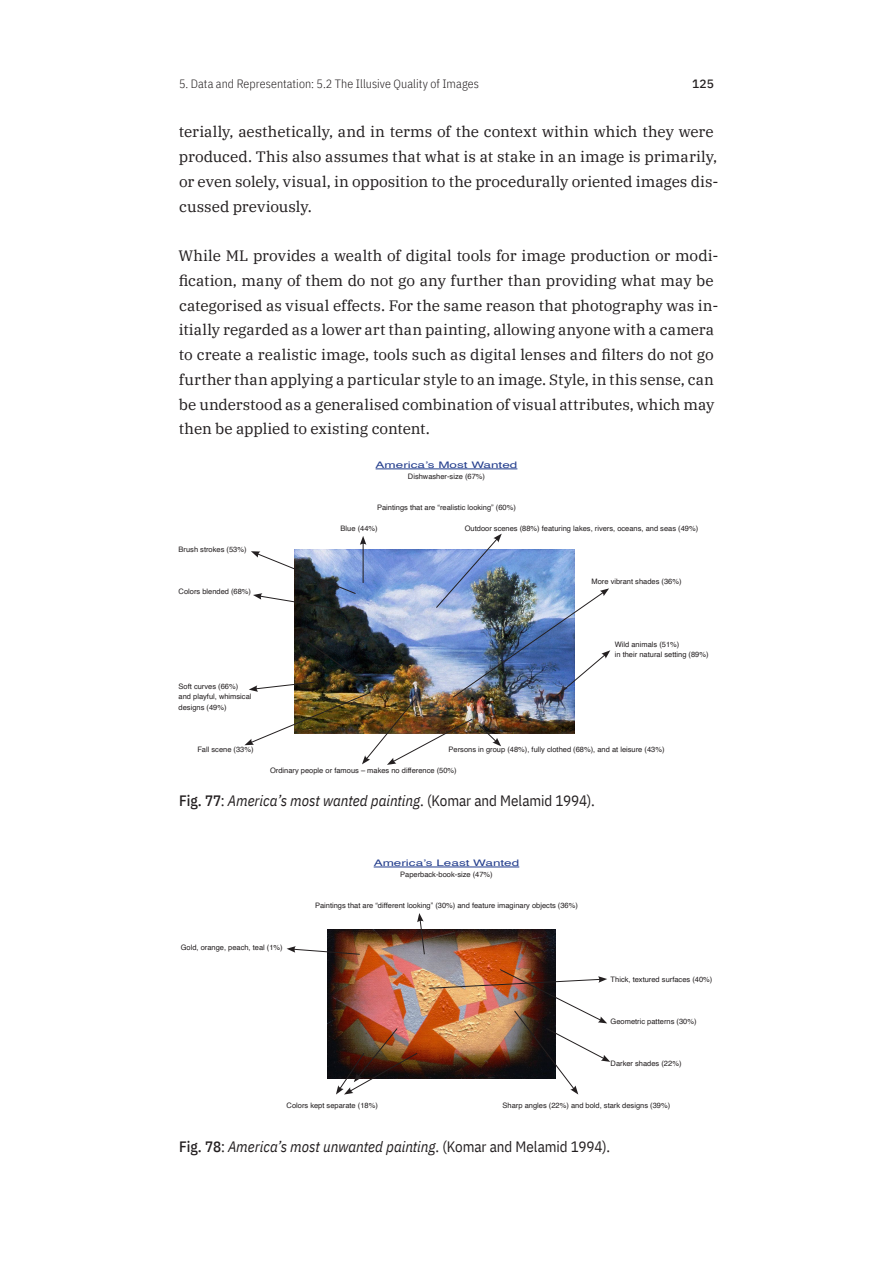
<style>
.page{position:relative;width:893px;height:1263px;background:#fff}
.page>*{position:absolute;margin:0;border:0;box-sizing:border-box;transform-origin:0 0}
.t1{font:15px/24.8px "IBM Plex Serif";color:#231f20}
.t2{font:italic 15px "IBM Plex Sans Cond";letter-spacing:-.005em;color:#231f20}
.t3{font:300 12px "IBM Plex Sans Cond";letter-spacing:.005em;color:#231f20}
.t4{font:500 12px "IBM Plex Mono";color:#231f20}
.t5{font:9px "Helvetica";color:#253f8e;scale:1.5 1}
.t6{font:7.5px "Helvetica";color:#231f20}
.s1{font-weight:500;font-style:normal}
.s2{font-style:normal}
</style>
<div class="page">
<hr style="left:374px;top:867px;width:145px;height:1px;background:#253f8e">
<hr style="left:376px;top:469px;width:141px;height:1px;background:#253f8e">
<img style="left:328px;top:929px;width:227px;height:149px">
<img style="left:244px;top:534px;width:366px;height:231px">
<svg style="left:287px;top:946px;width:73px;height:9px"></svg>
<svg style="left:417px;top:913px;width:8px;height:42px"></svg>
<img style="left:336px;top:1028px;width:82px;height:66px">
<img style="left:429px;top:969px;width:181px;height:125px">
<p class="t3" style="left:179px;top:75px;width:301px">5. Data and Representation: 5.2 The Illusive Quality of Images</p>
<p class="t4" style="left:692px;top:74px;width:23px">125</p>
<p class="t1" style="left:179px;top:118px;width:541px">terially, aesthetically, and in terms of the context within which they were produced. This also assumes that what is at stake in an image is primarily, or even solely, visual, in opposition to the procedurally oriented images dis&shy;cussed previously.</p>
<p class="t1" style="left:178px;top:242px;width:542px">While ML provides a wealth of digital tools for image production or modi&shy;fication, many of them do not go any further than providing what may be categorised as visual effects. For the same reason that photography was in&shy;itially regarded as a lower art than painting, allowing anyone with a camera to create a realistic image, tools such as digital lenses and filters do not go further than applying a particular style to an image. Style, in this sense, can be understood as a generalised combination of visual attributes, which may then be applied to existing content.</p>
<p class="t5" style="left:376px;top:458px;width:96px">America’s Most Wanted</p>
<p class="t6" style="left:408px;top:470px;width:79px">Dishwasher-size (67%)</p>
<p class="t6" style="left:377px;top:502px;width:140px">Paintings that are “realistic looking” (60%)</p>
<p class="t6" style="left:341px;top:523px;width:39px">Blue (44%)</p>
<p class="t6" style="left:465px;top:523px;width:235px">Outdoor scenes (88%) featuring lakes, rivers, oceans, and seas (49%)</p>
<p class="t6" style="left:179px;top:544px;width:69px">Brush strokes (53%)</p>
<p class="t6" style="left:591px;top:575px;width:92px">More vibrant shades (36%)</p>
<p class="t6" style="left:179px;top:586px;width:74px">Colors blended (68%)</p>
<p class="t6" style="left:615px;top:638px;width:66px">Wild animals (51%)</p>
<p class="t6" style="left:615px;top:649px;width:95px">in their natural setting (89%)</p>
<p class="t6" style="left:179px;top:680px;width:61px">Soft curves (66%)</p>
<p class="t6" style="left:179px;top:691px;width:74px">and playful, whimsical</p>
<p class="t6" style="left:179px;top:701px;width:49px">designs (49%)</p>
<p class="t6" style="left:197px;top:743px;width:58px">Fall scene (33%)</p>
<p class="t6" style="left:449px;top:743px;width:217px">Persons in group (48%), fully clothed (68%), and at leisure (43%)</p>
<p class="t6" style="left:270px;top:764px;width:188px">Ordinary people or famous – makes no difference (50%)</p>
<p class="t2" style="left:179px;top:789px;width:417px"><span class="s1">Fig. 77</span><span class="s2">:</span> America’s most wanted painting<span class="s2">. (Komar and Melamid 1994).</span></p>
<p class="t6" style="left:181px;top:942px;width:104px">Gold, orange, peach, teal (1%)</p>
<p class="t5" style="left:374px;top:856px;width:99px">America’s Least Wanted</p>
<p class="t6" style="left:400px;top:868px;width:94px">Paperback-book-size (47%)</p>
<p class="t6" style="left:315px;top:900px;width:264px">Paintings that are “different looking” (30%) and feature imaginary objects (36%)</p>
<p class="t6" style="left:611px;top:973px;width:103px">Thick, textured surfaces (40%)</p>
<p class="t6" style="left:611px;top:1015px;width:87px">Geometric patterns (30%)</p>
<p class="t6" style="left:611px;top:1057px;width:72px">Darker shades (22%)</p>
<p class="t6" style="left:287px;top:1099px;width:93px">Colors kept separate (18%)</p>
<p class="t6" style="left:503px;top:1099px;width:169px">Sharp angles (22%) and bold, stark designs (39%)</p>
<p class="t2" style="left:179px;top:1135px;width:432px"><span class="s1">Fig. 78</span><span class="s2">:</span> America’s most unwanted painting<span class="s2">. (Komar and Melamid 1994).</span></p>
</div>
